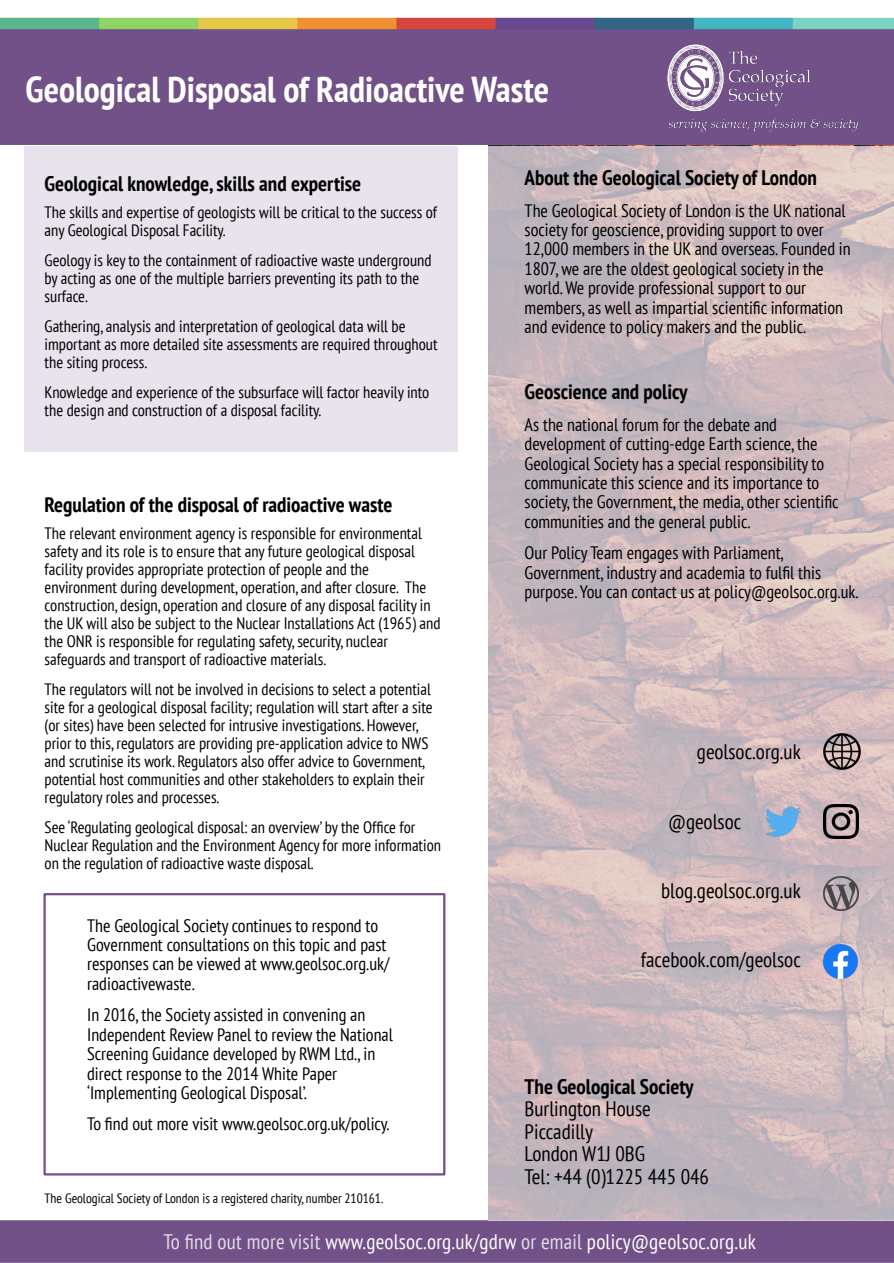
<style>
.page{position:relative;width:894px;height:1263px;background:#fff}
.page>*{position:absolute;margin:0;border:0;box-sizing:border-box;transform-origin:0 0}
.t1{font:700 condensed 36px "PT Sans";color:#fff}
.t2{font:700 condensed 21px "PT Sans";color:#000}
.t3{font:condensed 21px/22.5px "PT Sans";color:#000}
.t4{font:condensed 21px "PT Sans";letter-spacing:.01em;color:#fff}
.t5{font:condensed 18px/19.5px "PT Sans";color:#000}
.t6{font:condensed 16.5px/18px "PT Sans";color:#000}
.t7{font:condensed 13.5px "PT Sans";color:#000}
.s1{color:#e2dce7}
</style>
<div class="page">
<img style="left:0;top:17px;width:893px;height:1246px">
<div style="left:0;top:146px;width:893px;height:115px;background:#fff"></div>
<div style="left:25px;top:146px;width:432px;height:305px;background:#e8e3ec"></div>
<img style="left:661px;top:42px;width:201px;height:92px">
<div style="left:488px;top:146px;width:405px;height:1074px;background:#e2dce7;opacity:.78"></div>
<img style="left:823px;top:733px;width:37px;height:37px">
<img style="left:755px;top:795px;width:54px;height:53px">
<img style="left:823px;top:876px;width:34px;height:34px">
<img style="left:823px;top:944px;width:34px;height:34px">
<img style="left:823px;top:804px;width:34px;height:35px">
<div style="left:43px;top:893px;width:402px;height:282px;border:2px solid #715188"></div>
<h1 class="t1" style="left:26px;top:65px;width:525px">Geological Disposal of Radioactive Waste</h1>
<p class="t2" style="left:45px;top:169px;width:318px">Geological knowledge, skills and expertise</p>
<p class="t6" style="left:45px;top:202px;width:394px">The skills and expertise of geologists will be critical to the success of any Geological Disposal Facility.</p>
<p class="t6" style="left:45px;top:250px;width:388px">Geology is key to the containment of radioactive waste underground by acting as one of the multiple barriers preventing its path to the surface.</p>
<p class="t6" style="left:45px;top:316px;width:394px">Gathering, analysis and interpretation of geological data will be important as more detailed site assessments are required throughout the siting process.</p>
<p class="t6" style="left:45px;top:382px;width:386px">Knowledge and experience of the subsurface will factor heavily into the design and construction of a disposal facility.</p>
<p class="t2" style="left:45px;top:490px;width:349px">Regulation of the disposal of radioactive waste</p>
<p class="t6" style="left:45px;top:524px;width:397px">The relevant environment agency is responsible for environmental safety and its role is to ensure that any future geological disposal facility provides appropriate protection of people and the environment during development, operation, and after closure. The construction, design, operation and closure of any disposal facility in the UK will also be subject to the Nuclear Installations Act (1965) and the ONR is responsible for regulating safety, security, nuclear safeguards and transport of radioactive materials.</p>
<p class="t6" style="left:45px;top:680px;width:389px">The regulators will not be involved in decisions to select a potential site for a geological disposal facility; regulation will start after a site (or sites) have been selected for intrusive investigations. However, prior to this, regulators are providing pre-application advice to NWS and scrutinise its work. Regulators also offer advice to Government, potential host communities and other stakeholders to explain their regulatory roles and processes.</p>
<p class="t6" style="left:45px;top:818px;width:398px">See ‘Regulating geological disposal: an overview’ by the Office for<br>Nuclear Regulation and the Environment Agency for more information on the regulation of radioactive waste disposal.</p>
<p class="t5" style="left:87px;top:915px;width:304px">The Geological Society continues to respond to Government consultations on this topic and past responses can be viewed at www.geolsoc.org.uk/ radioactivewaste.</p>
<p class="t5" style="left:87px;top:1005px;width:307px">In 2016, the Society assisted in convening an Independent Review Panel to review the National Screening Guidance developed by RWM Ltd., in direct response to the 2014 White Paper ‘Implementing Geological Disposal’.</p>
<p class="t5" style="left:87px;top:1114px;width:304px">To find out more visit www.geolsoc.org.uk/policy.</p>
<p class="t7" style="left:45px;top:1189px;width:340px">The Geological Society of London is a registered charity, number 210161.</p>
<p class="t2" style="left:524px;top:164px;width:293px">About the Geological Society of London</p>
<p class="t5" style="left:524px;top:200px;width:327px">The Geological Society of London is the UK national society for geoscience, providing support to over 12,000 members in the UK and overseas. Founded in 1807, we are the oldest geological society in the world.We provide professional support to our members, as well as impartial scientific information and evidence to policy makers and the public.</p>
<p class="t2" style="left:524px;top:378px;width:164px">Geoscience and policy</p>
<p class="t5" style="left:524px;top:414px;width:315px">As the national forum for the debate and development of cutting-edge Earth science, the Geological Society has a special responsibility to communicate this science and its importance to society, the Government, the media, other scientific communities and the general public.</p>
<p class="t5" style="left:524px;top:543px;width:335px">Our Policy Team engages with Parliament,<br>Government, industry and academia to fulfil this purpose. You can contact us at policy@geolsoc.org.uk.</p>
<p class="t3" style="left:696px;top:740px;width:105px">geolsoc.org.uk</p>
<p class="t3" style="left:667px;top:810px;width:75px">@geolsoc</p>
<p class="t3" style="left:660px;top:879px;width:141px">blog.geolsoc.org.uk</p>
<p class="t3" style="left:640px;top:948px;width:161px">facebook.com/geolsoc</p>
<p class="t2" style="left:524px;top:1072px;width:170px">The Geological Society</p>
<p class="t3" style="left:524px;top:1097px;width:186px">Burlington House<br>Piccadilly<br>London W1J 0BG<br>Tel: +44 (0)1225 445 046</p>
<p class="t4" style="left:163px;top:1227px;width:594px"><span class="s1">To find out more visit</span> www.geolsoc.org.uk/gdrw <span class="s1">or email</span> policy@geolsoc.org.uk</p>
</div>
